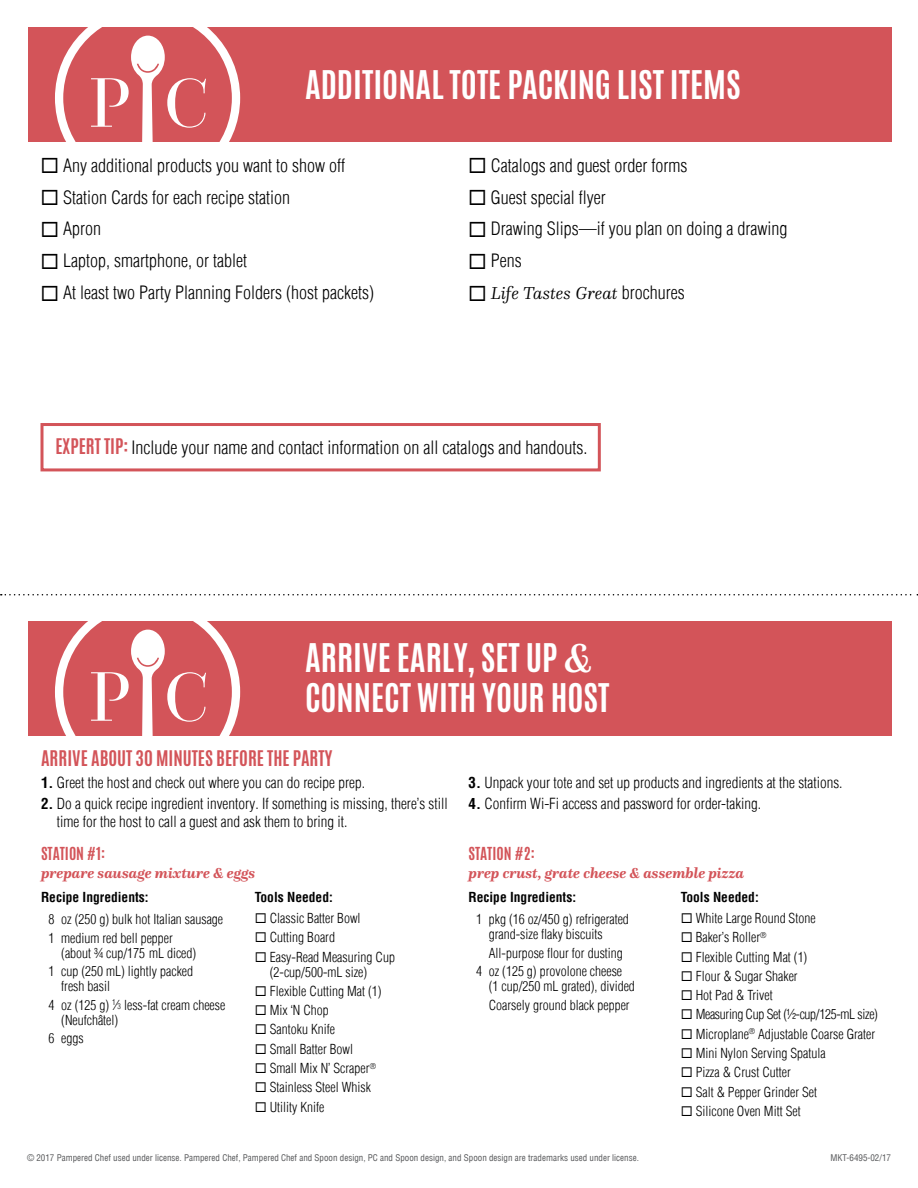
<style>
.page{position:relative;width:918px;height:1188px;background:#fff}
.page>*{position:absolute;margin:0;border:0;box-sizing:border-box;transform-origin:0 0}
.t1{font:700 33px/39.6px "Antonio";color:#fff}
.t2{font:300 condensed 18px "Helvetica Com";color:#000}
.t3{font:700 18px "Antonio";color:#d35459}
.t4{font:italic 300 18px "Questa";color:#000}
.t5{font:300 condensed 15px/18px "Helvetica Com";color:#000}
.t6{font:italic 700 15px "Questa";color:#d35459}
.t7{font:700 15px "Antonio";color:#d35459}
.t8{font:300 condensed 13.5px/18.5px "Helvetica Com";color:#000}
.t9{font:700 condensed 13.5px "Helvetica Com";color:#000}
.t10{font:300 condensed 13.5px "Helvetica Com";letter-spacing:-.025em;color:#000}
.t11{font:condensed 9px "Helvetica Com";color:#58595b}
.s1{font-family:"Helvetica Com";font-style:normal;font-stretch:condensed}
.s2{font-family:"Antonio";font-weight:700;font-stretch:normal;color:#d35459}
.s3{font-family:"Questa";font-weight:500;font-style:italic;font-size:42px}
.s4{font-weight:700}
.s5{font-size:7.8px}
</style>
<div class="page">
<div style="left:28px;top:27px;width:864px;height:115px;background:#d35459"></div>
<svg style="left:55px;top:27px;width:185px;height:115px"></svg>
<div style="left:28px;top:621px;width:864px;height:115px;background:#d35459"></div>
<svg style="left:55px;top:621px;width:185px;height:115px"></svg>
<div style="left:40px;top:423px;width:561px;height:48px;border:3px solid #d35459"></div>
<svg style="left:1px;top:594px;width:917px;height:2px"></svg>
<h1 class="t1" style="left:305px;top:66px;width:437px">ADDITIONAL TOTE PACKING LIST ITEMS</h1>
<h2 class="t2" style="left:40px;top:154px;width:306px">◻ Any additional products you want to show off</h2>
<h2 class="t2" style="left:40px;top:186px;width:251px">◻ Station Cards for each recipe station</h2>
<h2 class="t2" style="left:40px;top:218px;width:62px">◻ Apron</h2>
<h2 class="t2" style="left:40px;top:250px;width:208px">◻ Laptop, smartphone, or tablet</h2>
<h2 class="t2" style="left:40px;top:282px;width:335px">◻ At least two Party Planning Folders (host packets)</h2>
<h2 class="t2" style="left:468px;top:154px;width:221px">◻ Catalogs and guest order forms</h2>
<h2 class="t2" style="left:468px;top:186px;width:139px">◻ Guest special flyer</h2>
<h2 class="t2" style="left:468px;top:218px;width:321px">◻ Drawing Slips—if you plan on doing a drawing</h2>
<h2 class="t2" style="left:468px;top:250px;width:55px">◻ Pens</h2>
<h2 class="t4" style="left:468px;top:282px;width:218px">◻ Life Tastes Great <span class="s1">brochures</span></h2>
<h2 class="t2" style="left:56px;top:436px;width:533px"><span class="s2">EXPERT TIP:</span> Include your name and contact information on all catalogs and handouts.</h2>
<h1 class="t1" style="left:305px;top:639px;width:306px">ARRIVE EARLY, SET UP <span class="s3">&amp;<br></span>CONNECT WITH YOUR HOST</h1>
<h2 class="t3" style="left:41px;top:745px;width:293px">ARRIVE ABOUT 30 MINUTES BEFORE THE PARTY</h2>
<p class="t5" style="left:41px;top:773px;width:326px"><span class="s4">1.</span> Greet the host and check out where you can do recipe prep.</p>
<p class="t5" style="left:57px;top:794px;width:392px;text-indent:-16px"><span class="s4">2.</span> Do a quick recipe ingredient inventory. If something is missing, there’s still time for the host to call a guest and ask them to bring it.</p>
<p class="t7" style="left:41px;top:842px;width:66px">STATION #1:</p>
<p class="t6" style="left:41px;top:863px;width:216px">prepare sausage mixture &amp; eggs</p>
<p class="t9" style="left:41px;top:889px;width:109px">Recipe Ingredients:</p>
<p class="t8" style="left:49px;top:910px;width:176px">8 oz (250 g) bulk hot Italian sausage<br>1 medium red bell pepper</p>
<p class="t8" style="left:49px;top:944px;width:149px;text-align:right">(about ¾ cup/175 mL diced)<br>1 cup (250 mL) lightly packed</p>
<p class="t8" style="left:49px;top:977px;width:178px;text-indent:13px">fresh basil<br>4 oz (125 g) <sup>1</sup>⁄<span class="s5">3</span> less-fat cream cheese</p>
<p class="t8" style="left:49px;top:1011px;width:71px;text-indent:13px">(Neufchâtel)<br>6 eggs</p>
<p class="t9" style="left:255px;top:889px;width:80px">Tools Needed:</p>
<p class="t8" style="left:255px;top:909px;width:107px">◻ Classic Batter Bowl</p>
<p class="t8" style="left:255px;top:928px;width:82px">◻ Cutting Board</p>
<p class="t8" style="left:270px;top:949px;width:127px;line-height:15px;text-indent:-15px">◻ Easy-Read Measuring Cup (2-cup/500-mL size)</p>
<p class="t8" style="left:255px;top:982px;width:128px">◻ Flexible Cutting Mat (1)</p>
<p class="t8" style="left:255px;top:1001px;width:76px">◻ Mix ‘N Chop</p>
<p class="t8" style="left:255px;top:1020px;width:82px">◻ Santoku Knife</p>
<p class="t8" style="left:255px;top:1040px;width:100px">◻ Small Batter Bowl</p>
<p class="t8" style="left:255px;top:1059px;width:123px">◻ Small Mix N’ Scraper<sup>®</sup></p>
<p class="t8" style="left:255px;top:1078px;width:118px">◻ Stainless Steel Whisk</p>
<p class="t8" style="left:255px;top:1098px;width:71px">◻ Utility Knife</p>
<p class="t5" style="left:469px;top:773px;width:375px"><span class="s4">3.</span> Unpack your tote and set up products and ingredients at the stations.</p>
<p class="t5" style="left:469px;top:794px;width:294px"><span class="s4">4.</span> Confirm Wi-Fi access and password for order-taking.</p>
<p class="t7" style="left:469px;top:842px;width:68px">STATION #2:</p>
<p class="t6" style="left:469px;top:863px;width:277px">prep crust, grate cheese &amp; assemble pizza</p>
<p class="t9" style="left:469px;top:889px;width:109px">Recipe Ingredients:</p>
<p class="t8" style="left:489px;top:912px;width:142px;line-height:15px;text-indent:-13px">1 pkg (16 oz/450 g) refrigerated grand-size flaky biscuits</p>
<p class="t8" style="left:476px;top:944px;width:148px;text-align:right">All-purpose flour for dusting<br>4 oz (125 g) provolone cheese</p>
<p class="t8" style="left:489px;top:977px;width:148px">(1 cup/250 mL grated), divided<br>Coarsely ground black pepper</p>
<p class="t9" style="left:681px;top:889px;width:80px">Tools Needed:</p>
<p class="t8" style="left:681px;top:909px;width:136px">◻ White Large Round Stone</p>
<p class="t8" style="left:681px;top:928px;width:87px">◻ Baker’s Roller<sup>®</sup></p>
<p class="t8" style="left:681px;top:947px;width:128px">◻ Flexible Cutting Mat (1)</p>
<p class="t8" style="left:681px;top:967px;width:118px">◻ Flour &amp; Sugar Shaker</p>
<p class="t8" style="left:681px;top:986px;width:94px">◻ Hot Pad &amp; Trivet</p>
<p class="t10" style="left:681px;top:1006px;width:199px">◻ Measuring Cup Set (½-cup/125-mL size)</p>
<p class="t8" style="left:681px;top:1025px;width:196px">◻ Microplane<sup>®</sup> Adjustable Coarse Grater</p>
<p class="t8" style="left:681px;top:1044px;width:146px">◻ Mini Nylon Serving Spatula</p>
<p class="t8" style="left:681px;top:1063px;width:112px">◻ Pizza &amp; Crust Cutter</p>
<p class="t8" style="left:681px;top:1083px;width:138px">◻ Salt &amp; Pepper Grinder Set</p>
<p class="t8" style="left:681px;top:1102px;width:121px">◻ Silicone Oven Mitt Set</p>
<p class="t11" style="left:27px;top:1152px;width:614px">© 2017 Pampered Chef used under license. Pampered Chef, Pampered Chef and Spoon design, PC and Spoon design, and Spoon design are trademarks used under license.</p>
<p class="t11" style="left:830px;top:1152px;width:62px">MKT-6495-02/17</p>
</div>
